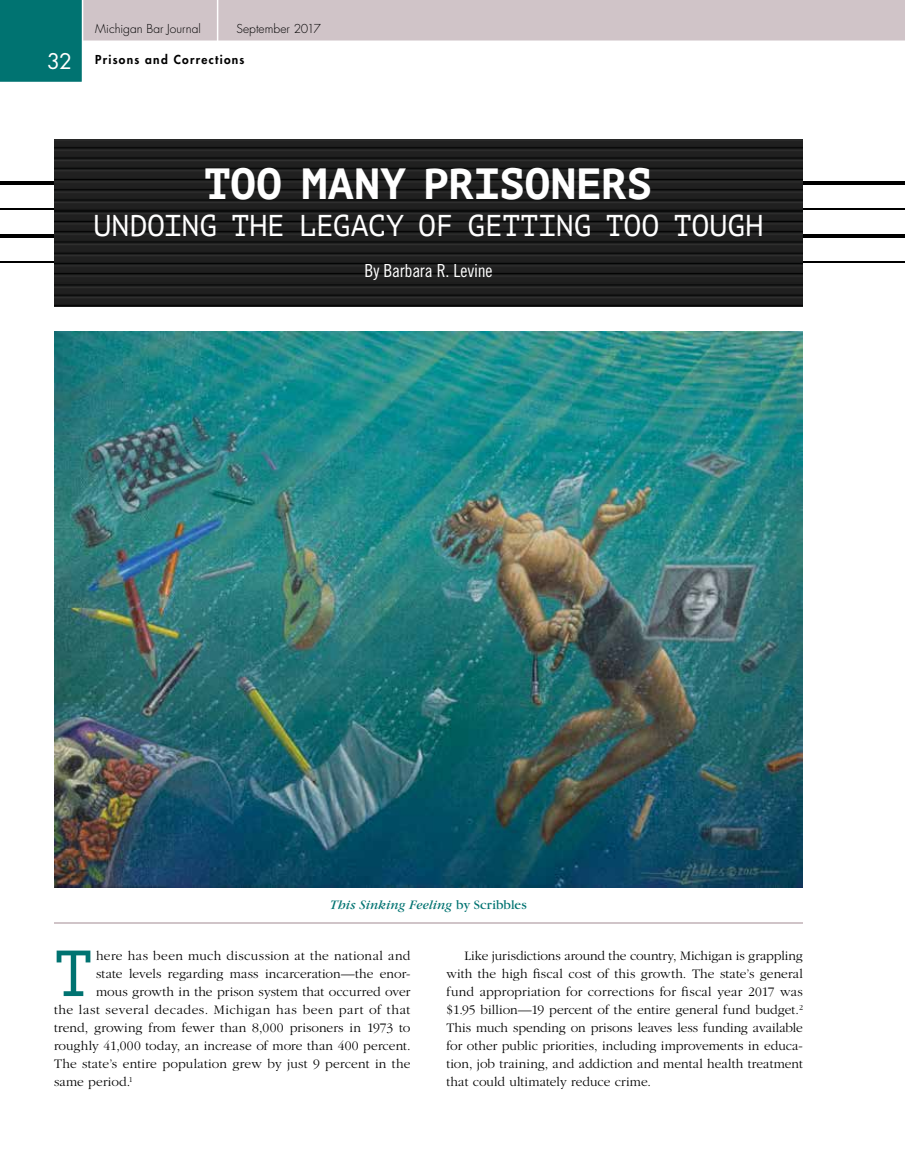
<style>
.page{position:relative;width:905px;height:1175px;background:#fff}
.page>*{position:absolute;margin:0;border:0;box-sizing:border-box;transform-origin:0 0}
.t1{font:64.95px "PT Mono";color:#007371}
.t2{font:700 43.5px "PT Mono";letter-spacing:-.005em;color:#fff}
.t3{font:30px "PT Mono";letter-spacing:-.005em;color:#fff}
.t4{font:21px "Futura";color:#fff}
.t5{font:18px "Trade Gothic Cond Eighteen";letter-spacing:-.01em;color:#fff}
.t6{font:300 13.5px/18px "Garamond";letter-spacing:.01em;color:#000;text-align:justify}
.t7{font:300 13.5px "Garamond";letter-spacing:.035em;color:#000}
.t8{font:italic 13.5px "Garamond";letter-spacing:.01em;color:#007371}
.t9{font:300 12px "Futura";letter-spacing:.005em;color:#000}
.t10{font:800 12px "Futura";letter-spacing:.105em;color:#000}
.s1{font-style:normal}
</style>
<div class="page">
<svg style="left:0;top:0;width:904px;height:82px"></svg>
<hr style="left:217px;top:0;width:1px;height:42px;background:#fff">
<hr style="left:54px;top:922px;width:748px;height:2px;background:#d0c4c8">
<hr style="left:0;top:234px;width:904px;height:3px;background:#000">
<hr style="left:0;top:208px;width:904px;height:2px;background:#000">
<hr style="left:0;top:181px;width:904px;height:3px;background:#000">
<hr style="left:0;top:262px;width:904px;height:1px;background:#000">
<svg style="left:54px;top:139px;width:748px;height:167px;background:#1e1e1e"></svg>
<img style="left:54px;top:332px;width:748px;height:555px">
<h3 class="t4" style="left:47px;top:47px;width:26px">32</h3>
<p class="t9" style="left:95px;top:21px;width:107px">Michigan Bar Journal</p>
<p class="t9" style="left:236px;top:21px;width:86px">September 2017</p>
<p class="t10" style="left:95px;top:51px;width:151px">Prisons and Corrections</p>
<h2 class="t2" style="left:204px;top:158px;width:450px">TOO MANY PRISONERS</h2>
<h3 class="t3" style="left:93px;top:209px;width:671px">UNDOING THE LEGACY OF GETTING TOO TOUGH</h3>
<h3 class="t5" style="left:364px;top:260px;width:130px">By Barbara R. Levine</h3>
<p class="t8" style="left:330px;top:897px;width:198px">This Sinking Feeling <span class="s1">by Scribbles</span></p>
<h1 class="t1" style="left:54px;top:936px;width:40px">T</h1>
<p class="t6" style="left:96px;top:947px;width:316px">here has been much discussion at the national and</p>
<p class="t6" style="left:96px;top:965px;width:316px">state levels regarding mass incarceration—the enor-</p>
<p class="t6" style="left:96px;top:983px;width:316px">mous growth in the prison system that occurred over</p>
<p class="t7" style="left:54px;top:1002px;width:358px">the last several decades. Michigan has been part of that</p>
<p class="t6" style="left:54px;top:1019px;width:358px">trend, growing from fewer than 8,000 prisoners in 1973 to</p>
<p class="t6" style="left:54px;top:1037px;width:358px">roughly 41,000 today, an increase of more than 400 percent.</p>
<p class="t6" style="left:54px;top:1055px;width:358px">The state’s entire population grew by just 9 percent in the</p>
<p class="t6" style="left:54px;top:1073px;width:80px">same period.<sup>1</sup></p>
<p class="t6" style="left:446px;top:947px;width:358px;text-indent:18px">Like jurisdictions around the country, Michigan is grappling with the high fiscal cost of this growth. The state’s general fund appropriation for corrections for fiscal year 2017 was $1.95 billion—19 percent of the entire general fund budget.<sup>2<br></sup>This much spending on prisons leaves less funding available for other public priorities, including improvements in educa&shy;tion, job training, and addiction and mental health treatment that could ultimately reduce crime.</p>
</div>
